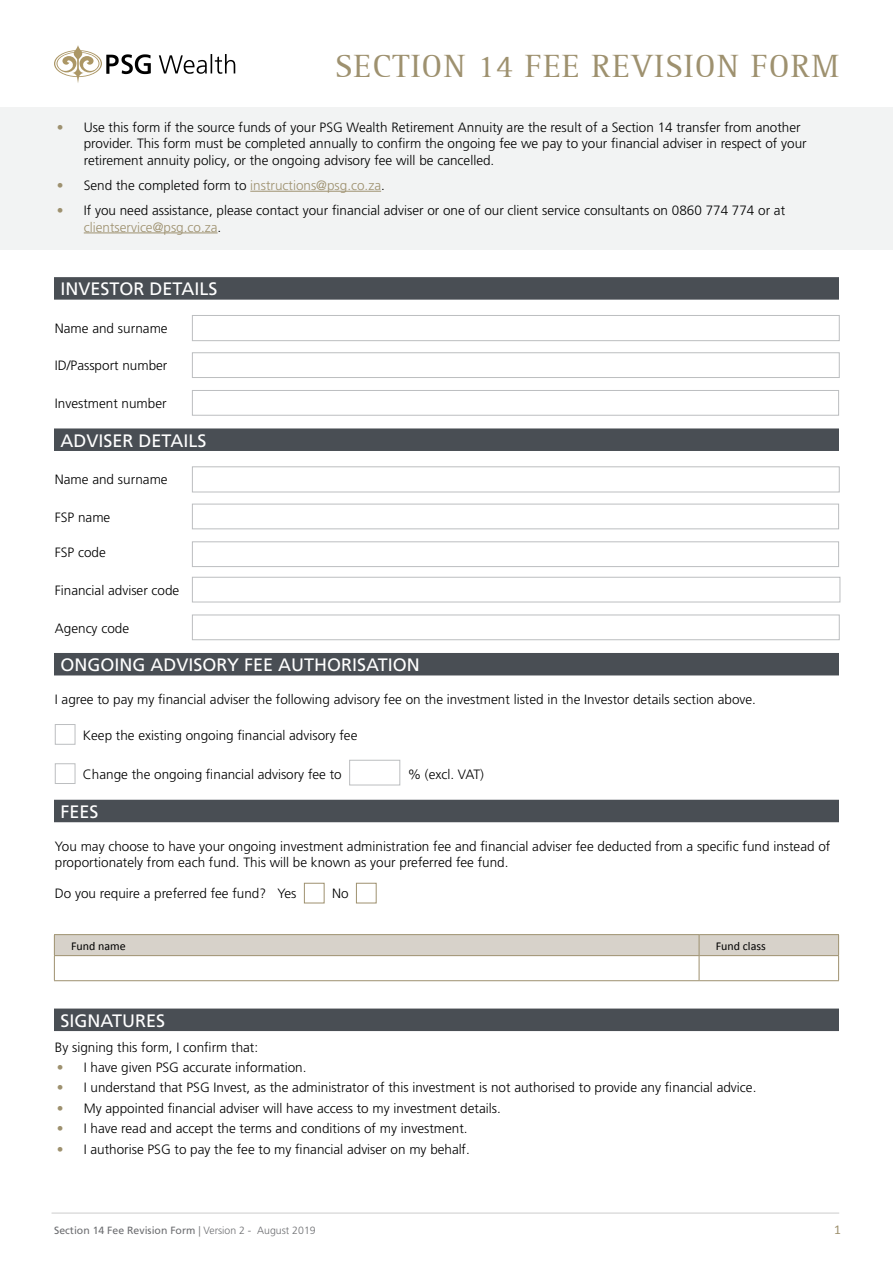
<style>
.page{position:relative;width:893px;height:1263px;background:#fff}
.page>*{position:absolute;margin:0;border:0;box-sizing:border-box;transform-origin:0 0}
.t1{font:33px "Rotis Serif";letter-spacing:.035em;color:#9e916f}
.t2{font:18px "Frutiger LT Pro";color:#fff}
.t3{font:300 13.5px/16.5px "Frutiger LT Pro";color:#000}
.t4{font:300 13.5px "Frutiger LT Pro";color:#9e916f}
.t5{font:13.5px "Calibri";color:#9e916f}
.t6{font:12px "Calibri";color:#000}
.t7{font:10.5px "Frutiger LT Pro";color:#6d6e71}
.s1{color:#9e916f}
.s2{color:#000}
.s3{font-weight:300}
</style>
<div class="page">
<hr style="left:52px;top:1212px;width:787px;height:2px;background:#d9d9d9">
<div style="left:0;top:107px;width:893px;height:143px;background:#f2f3f3"></div>
<hr style="left:250px;top:191px;width:131px;height:1px;background:#9e916f">
<hr style="left:84px;top:233px;width:134px;height:1px;background:#9e916f">
<div style="left:54px;top:277px;width:785px;height:23px;background:#494e54"></div>
<div style="left:54px;top:428px;width:785px;height:23px;background:#494e54"></div>
<div style="left:54px;top:653px;width:785px;height:22px;background:#494e54"></div>
<div style="left:54px;top:800px;width:785px;height:22px;background:#494e54"></div>
<div style="left:54px;top:1008px;width:785px;height:23px;background:#494e54"></div>
<div style="left:192px;top:315px;width:648px;height:26px;border:1px solid #bcbec0"></div>
<div style="left:192px;top:352px;width:648px;height:26px;border:1px solid #bcbec0"></div>
<div style="left:192px;top:390px;width:647px;height:26px;border:1px solid #bcbec0"></div>
<div style="left:192px;top:466px;width:648px;height:26px;border:1px solid #bcbec0"></div>
<div style="left:192px;top:504px;width:647px;height:25px;border:1px solid #bcbec0"></div>
<div style="left:192px;top:541px;width:647px;height:26px;border:1px solid #bcbec0"></div>
<div style="left:192px;top:577px;width:648px;height:25px;border:1px solid #bcbec0"></div>
<div style="left:192px;top:615px;width:648px;height:25px;border:1px solid #bcbec0"></div>
<div style="left:55px;top:724px;width:20px;height:21px;border:1px solid #bcbec0"></div>
<div style="left:55px;top:763px;width:20px;height:21px;border:1px solid #bcbec0"></div>
<div style="left:349px;top:760px;width:51px;height:25px;border:1px solid #bcbec0"></div>
<div style="left:304px;top:883px;width:20px;height:20px;border:1px solid #9e916f"></div>
<div style="left:356px;top:883px;width:21px;height:20px;border:1px solid #9e916f"></div>
<hr style="left:54px;top:934px;width:645px;height:1px;background:#9e916f">
<hr style="left:699px;top:934px;width:140px;height:1px;background:#9e916f">
<svg style="left:54px;top:935px;width:785px;height:45px"></svg>
<hr style="left:54px;top:980px;width:645px;height:1px;background:#9e916f">
<hr style="left:699px;top:980px;width:140px;height:1px;background:#9e916f">
<svg style="left:54px;top:45px;width:181px;height:38px"></svg>
<h1 class="t1" style="left:335px;top:47px;width:506px">SECTION 14 FEE REVISION FORM</h1>
<p class="t3" style="left:84px;top:119px;width:724px;text-indent:-27px"><span class="s1">•</span> Use this form if the source funds of your PSG Wealth Retirement Annuity are the result of a Section 14 transfer from another provider. This form must be completed annually to confirm the ongoing fee we pay to your financial adviser in respect of your retirement annuity policy, or the ongoing advisory fee will be cancelled.</p>
<p class="t4" style="left:57px;top:177px;width:330px">• <span class="s2">Send the completed form to</span> instructions@psg.co.za<span class="s2">.</span></p>
<p class="t3" style="left:84px;top:202px;width:703px;text-indent:-27px"><span class="s1">•</span> If you need assistance, please contact your financial adviser or one of our client service consultants on 0860 774 774 or at <span class="s1">clientservice@psg.co.za</span>.</p>
<h2 class="t2" style="left:60px;top:279px;width:159px">INVESTOR DETAILS</h2>
<p class="t3" style="left:55px;top:320px;width:114px">Name and surname</p>
<p class="t3" style="left:55px;top:358px;width:114px">ID/Passport number</p>
<p class="t3" style="left:55px;top:395px;width:113px">Investment number</p>
<h2 class="t2" style="left:60px;top:430px;width:148px">ADVISER DETAILS</h2>
<p class="t3" style="left:55px;top:471px;width:114px">Name and surname</p>
<p class="t3" style="left:55px;top:509px;width:57px">FSP name</p>
<p class="t3" style="left:55px;top:544px;width:53px">FSP code</p>
<p class="t3" style="left:55px;top:582px;width:126px">Financial adviser code</p>
<p class="t3" style="left:55px;top:620px;width:76px">Agency code</p>
<h2 class="t2" style="left:60px;top:654px;width:361px">ONGOING ADVISORY FEE AUTHORISATION</h2>
<p class="t3" style="left:55px;top:692px;width:703px">I agree to pay my financial adviser the following advisory fee on the investment listed in the Investor details section above.</p>
<p class="t3" style="left:83px;top:727px;width:276px">Keep the existing ongoing financial advisory fee</p>
<p class="t3" style="left:83px;top:766px;width:260px">Change the ongoing financial advisory fee to</p>
<p class="t3" style="left:408px;top:766px;width:78px">% (excl. VAT)</p>
<h2 class="t2" style="left:60px;top:801px;width:40px">FEES</h2>
<p class="t3" style="left:55px;top:838px;width:777px">You may choose to have your ongoing investment administration fee and financial adviser fee deducted from a specific fund instead of proportionately from each fund. This will be known as your preferred fee fund.</p>
<p class="t3" style="left:55px;top:885px;width:243px">Do you require a preferred fee fund? Yes</p>
<p class="t3" style="left:332px;top:885px;width:18px">No</p>
<p class="t6" style="left:71px;top:938px;width:56px">Fund name</p>
<p class="t6" style="left:716px;top:938px;width:52px">Fund class</p>
<h2 class="t2" style="left:60px;top:1010px;width:106px">SIGNATURES</h2>
<p class="t3" style="left:55px;top:1039px;width:205px">By signing this form, I confirm that:</p>
<p class="t3" style="left:57px;top:1059px;width:251px"><span class="s1">•</span> I have given PSG accurate information.</p>
<p class="t3" style="left:57px;top:1079px;width:701px"><span class="s1">•</span> I understand that PSG Invest, as the administrator of this investment is not authorised to provide any financial advice.</p>
<p class="t3" style="left:57px;top:1100px;width:446px"><span class="s1">•</span> My appointed financial adviser will have access to my investment details.</p>
<p class="t3" style="left:57px;top:1120px;width:412px"><span class="s1">•</span> I have read and accept the terms and conditions of my investment.</p>
<p class="t3" style="left:57px;top:1141px;width:415px"><span class="s1">•</span> I authorise PSG to pay the fee to my financial adviser on my behalf.</p>
<p class="t7" style="left:54px;top:1224px;width:263px">Section 14 Fee Revision Form <span class="s3">| Version 2 - August 2019</span></p>
<p class="t5" style="left:834px;top:1221px;width:8px">1</p>
</div>
